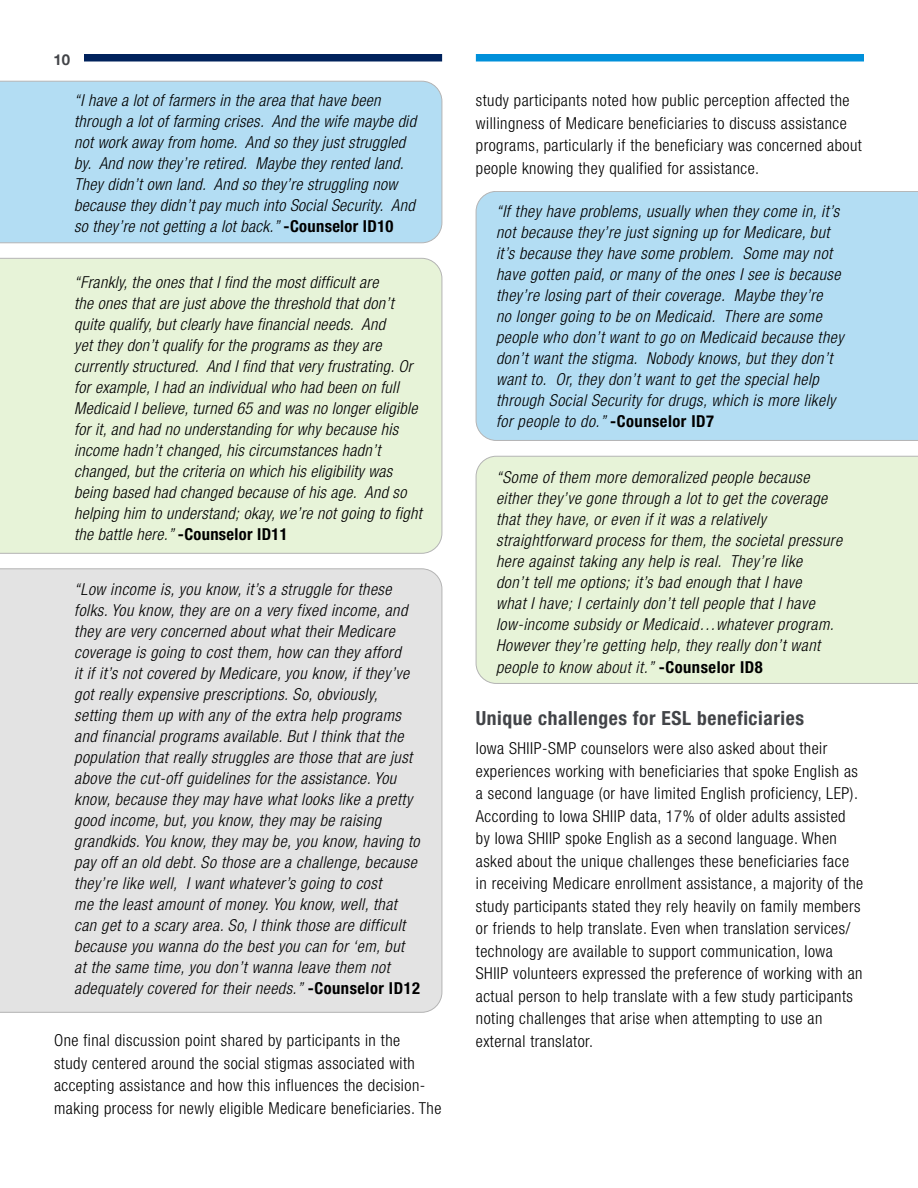
<style>
.page{position:relative;width:918px;height:1188px;background:#fff}
.page>*{position:absolute;margin:0;border:0;box-sizing:border-box;transform-origin:0 0}
.t1{font:700 condensed 19.5px "Helvetica Neue LT Std";letter-spacing:.03em;color:#424448}
.BODY_QUOTE{font:italic 300 condensed 16.5px/21px "Helvetica Neue LT Std";letter-spacing:.03em;color:#000}
.Body_Copy{font:300 condensed 16.5px/22.5px "Helvetica Neue LT Std";letter-spacing:.03em;color:#000}
.t2{font:700 15px "Helvetica Neue";color:#424448}
.s1{font-weight:700;font-style:normal}
</style>
<div class="page">
<div style="left:84px;top:54px;width:358px;height:8px;background:#00225c"></div>
<div style="left:476px;top:54px;width:388px;height:8px;background:#0090da"></div>
<div style="left:476px;top:456px;width:442px;height:228px;background:#e7f3d8"></div>
<div style="left:476px;top:191px;width:442px;height:250px;background:#b3ddf3"></div>
<div style="left:0;top:568px;width:442px;height:445px;background:#e3e3e3"></div>
<div style="left:0;top:258px;width:442px;height:296px;background:#e7f3d8"></div>
<div style="left:0;top:81px;width:442px;height:162px;background:#b3ddf3"></div>
<p class="t2" style="left:53px;top:48px;width:18px">10</p>
<p class="BODY_QUOTE" style="left:74px;top:90px;width:343px">“I have a lot of farmers in the area that have been through a lot of farming crises. And the wife maybe did not work away from home. And so they just struggled by. And now they’re retired. Maybe they rented land.<br>They didn’t own land. And so they’re struggling now because they didn’t pay much into Social Security. And so they’re not getting a lot back.” <span class="s1">-Counselor ID10</span></p>
<p class="BODY_QUOTE" style="left:74px;top:272px;width:349px">“Frankly, the ones that I find the most difficult are<br>the ones that are just above the threshold that don’t quite qualify, but clearly have financial needs. And<br>yet they don’t qualify for the programs as they are currently structured. And I find that very frustrating. Or for example, I had an individual who had been on full Medicaid I believe, turned 65 and was no longer eligible for it, and had no understanding for why because his income hadn’t changed, his circumstances hadn’t changed, but the criteria on which his eligibility was being based had changed because of his age. And so helping him to understand; okay, we’re not going to fight the battle here.” <span class="s1">-Counselor ID11</span></p>
<p class="BODY_QUOTE" style="left:74px;top:579px;width:347px">“Low income is, you know, it’s a struggle for these folks. You know, they are on a very fixed income, and they are very concerned about what their Medicare coverage is going to cost them, how can they afford<br>it if it’s not covered by Medicare, you know, if they’ve got really expensive prescriptions. So, obviously, setting them up with any of the extra help programs and financial programs available. But I think that the population that really struggles are those that are just above the cut-off guidelines for the assistance. You know, because they may have what looks like a pretty good income, but, you know, they may be raising grandkids. You know, they may be, you know, having to pay off an old debt. So those are a challenge, because they’re like well, I want whatever’s going to cost<br>me the least amount of money. You know, well, that can get to a scary area. So, I think those are difficult because you wanna do the best you can for ‘em, but<br>at the same time, you don’t wanna leave them not adequately covered for their needs.” <span class="s1">-Counselor ID12</span></p>
<p class="Body_Copy" style="left:54px;top:1029px;width:389px">One final discussion point shared by participants in the<br>study centered around the social stigmas associated with accepting assistance and how this influences the decision&shy;making process for newly eligible Medicare beneficiaries. The</p>
<p class="Body_Copy" style="left:476px;top:89px;width:388px">study participants noted how public perception affected the willingness of Medicare beneficiaries to discuss assistance programs, particularly if the beneficiary was concerned about people knowing they qualified for assistance.</p>
<p class="BODY_QUOTE" style="left:496px;top:201px;width:349px">“If they have problems, usually when they come in, it’s not because they’re just signing up for Medicare, but it’s because they have some problem. Some may not have gotten paid, or many of the ones I see is because they’re losing part of their coverage. Maybe they’re<br>no longer going to be on Medicaid. There are some people who don’t want to go on Medicaid because they don’t want the stigma. Nobody knows, but they don’t want to. Or, they don’t want to get the special help through Social Security for drugs, which is more likely for people to do.” <span class="s1">-Counselor ID7</span></p>
<p class="BODY_QUOTE" style="left:496px;top:467px;width:347px">“Some of them more demoralized people because either they’ve gone through a lot to get the coverage that they have, or even if it was a relatively straightforward process for them, the societal pressure here against taking any help is real. They’re like<br>don’t tell me options; it’s bad enough that I have<br>what I have; I certainly don’t tell people that I have low-income subsidy or Medicaid…whatever program.<br>However they’re getting help, they really don’t want</p>
<p class="BODY_QUOTE" style="left:496px;top:657px;width:268px">people to know about it.” <span class="s1">-Counselor ID8</span></p>
<h4 class="t1" style="left:476px;top:706px;width:330px">Unique challenges for ESL beneficiaries</h4>
<p class="Body_Copy" style="left:476px;top:737px;width:389px">Iowa SHIIP-SMP counselors were also asked about their experiences working with beneficiaries that spoke English as a second language (or have limited English proficiency, LEP).<br>According to Iowa SHIIP data, 17% of older adults assisted by Iowa SHIIP spoke English as a second language. When asked about the unique challenges these beneficiaries face in receiving Medicare enrollment assistance, a majority of the study participants stated they rely heavily on family members or friends to help translate. Even when translation services/ technology are available to support communication, Iowa SHIIP volunteers expressed the preference of working with an actual person to help translate with a few study participants noting challenges that arise when attempting to use an external translator.</p>
</div>
